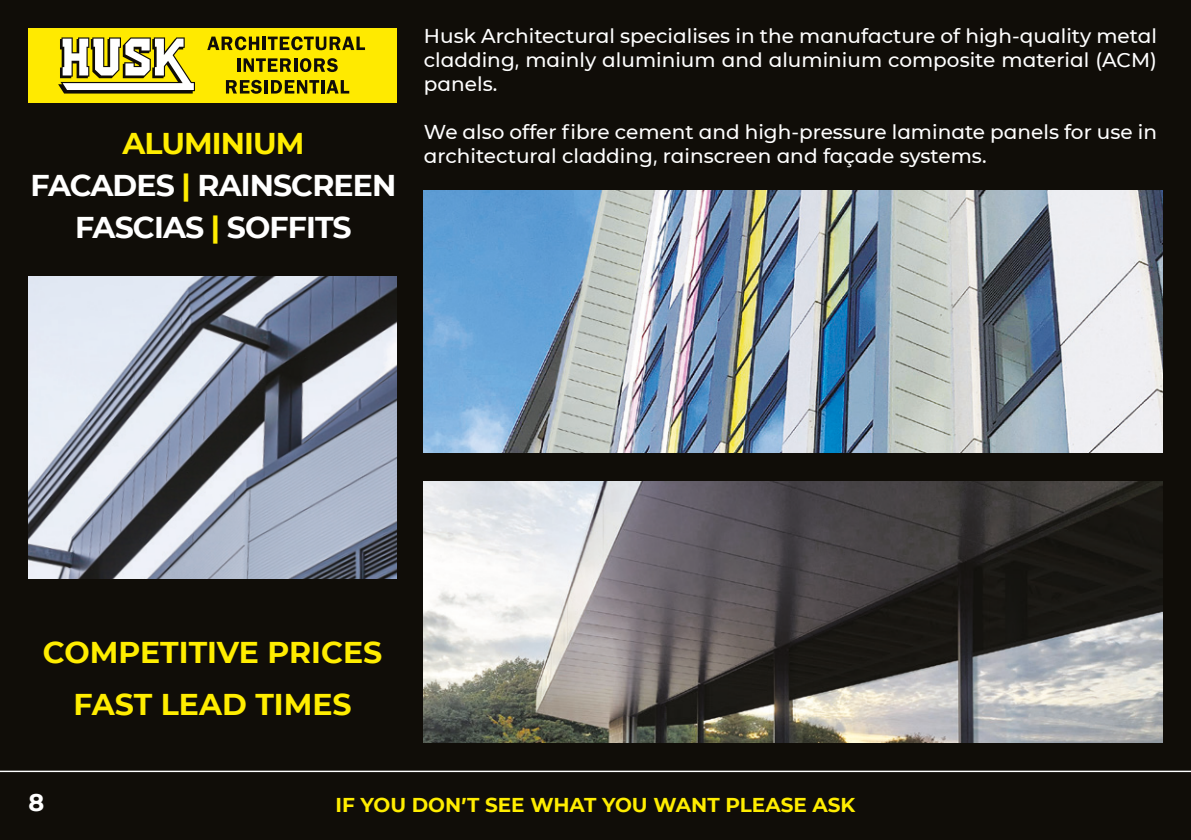
<style>
.page{position:relative;width:1191px;height:840px;background:#fff}
.page>*{position:absolute;margin:0;border:0;box-sizing:border-box;transform-origin:0 0}
.t1{font:700 30px "CMG Sans";letter-spacing:-.03em;color:#fff}
.t2{font:700 30px "CMG Sans";color:#ffed00}
.t3{font:700 30px "CMG Sans";letter-spacing:-.03em;color:#ffed00}
.t4{font:700 24px "CMG Sans";color:#fff}
.t5{font:500 20px/24px "CMG Sans";color:#fff;text-align:justify}
.t6{font:700 20px "CMG Sans";color:#ffed00}
.s1{color:#ffed00}
</style>
<div class="page">
<div style="left:0;top:0;width:1191px;height:839px;background:#100d08"></div>
<hr style="left:0;top:770px;width:1191px;height:1px;background:#fff">
<div style="left:28px;top:28px;width:369px;height:74px;background:#ffea00"></div>
<svg style="left:58px;top:37px;width:137px;height:56px"></svg>
<svg style="left:207px;top:36px;width:158px;height:14px"></svg>
<svg style="left:226px;top:80px;width:36px;height:14px"></svg>
<hr style="left:264px;top:80px;width:4px;height:13px;background:#100d08">
<svg style="left:271px;top:80px;width:78px;height:13px"></svg>
<hr style="left:237px;top:58px;width:3px;height:14px;background:#100d08">
<svg style="left:243px;top:58px;width:48px;height:14px"></svg>
<hr style="left:294px;top:58px;width:3px;height:14px;background:#100d08">
<svg style="left:300px;top:58px;width:38px;height:14px"></svg>
<img style="left:424px;top:191px;width:738px;height:261px">
<img style="left:28px;top:276px;width:369px;height:302px">
<img style="left:424px;top:481px;width:738px;height:261px">
<p class="t3" style="left:122px;top:121px;width:184px">ALUMINIUM</p>
<p class="t1" style="left:31px;top:163px;width:367px">FACADES <span class="s1">|</span> RAINSCREEN</p>
<p class="t1" style="left:75px;top:205px;width:278px">FASCIAS <span class="s1">|</span> SOFFITS</p>
<p class="t5" style="left:424px;top:23px;width:734px">Husk Architectural specialises in the manufacture of high-quality metal cladding, mainly aluminium and aluminium composite material (ACM) panels.</p>
<p class="t5" style="left:424px;top:119px;width:734px">We also offer fibre cement and high-pressure laminate panels for use in architectural cladding, rainscreen and façade systems.</p>
<p class="t2" style="left:43px;top:630px;width:341px">COMPETITIVE PRICES</p>
<p class="t2" style="left:74px;top:682px;width:279px">FAST LEAD TIMES</p>
<p class="t4" style="left:29px;top:784px;width:17px">8</p>
<p class="t6" style="left:335px;top:789px;width:521px">IF YOU DON’T SEE WHAT YOU WANT PLEASE ASK</p>
</div>
